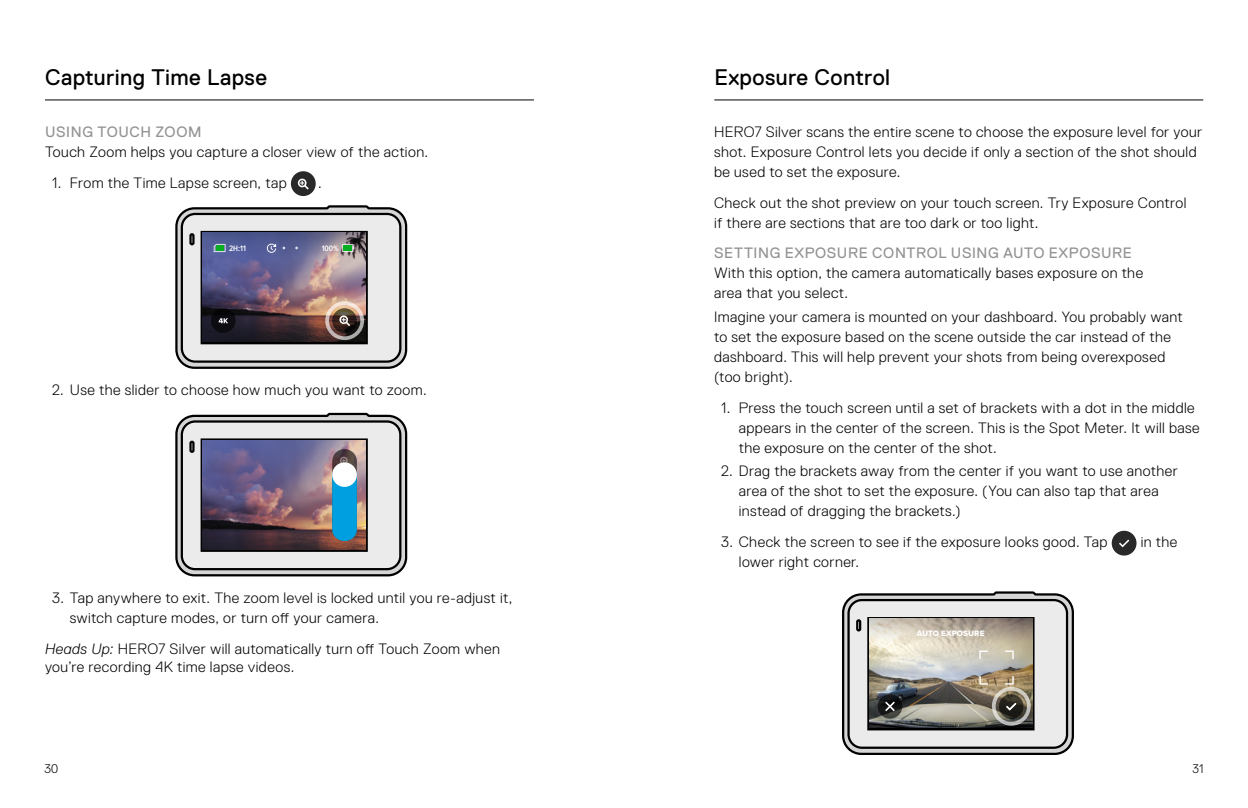
<style>
.page{position:relative;width:1248px;height:808px;background:#fff}
.page>*{position:absolute;margin:0;border:0;box-sizing:border-box;transform-origin:0 0}
.t1{font:22.5px "Replica Pro";letter-spacing:.02em;color:#000}
.t2{font:300 15px/20px "Replica Pro";letter-spacing:.03em;color:#000}
.t3{font:15px "Replica Pro";letter-spacing:.04em;color:#939393}
.t4{font:300 12.5px "Replica Pro";color:#000}
.t5{font:600 8.25px "Proxima Nova Cond";color:#fff}
.t6{font:8.25px "Proxima Nova Extrabld";color:#fff}
.s1{font-style:italic}
</style>
<div class="page">
<hr style="left:45px;top:99px;width:489px;height:1px;background:#000">
<div style="left:291px;top:171px;width:25px;height:25px;background:#292929;border-radius:50%"></div>
<svg style="left:298px;top:179px;width:11px;height:11px"></svg>
<img style="left:175px;top:205px;width:233px;height:164px">
<div style="left:325px;top:301px;width:39px;height:39px;border:4px solid #fff;border-radius:50%"></div>
<img style="left:175px;top:412px;width:233px;height:165px">
<div style="left:1111px;top:531px;width:25px;height:24px;background:#292929;border-radius:50%"></div>
<svg style="left:1119px;top:539px;width:10px;height:8px"></svg>
<svg style="left:842px;top:591px;width:232px;height:164px;background:#aeaba5"></svg>
<svg style="left:877px;top:694px;width:25px;height:25px"></svg>
<svg style="left:885px;top:701px;width:9px;height:10px"></svg>
<div style="left:991px;top:687px;width:39px;height:39px;border:4px solid #fff;border-radius:50%"></div>
<hr style="left:714px;top:99px;width:489px;height:1px;background:#000">
<h1 class="t1" style="left:45px;top:65px;width:223px">Capturing Time Lapse</h1>
<p class="t3" style="left:45px;top:124px;width:158px">USING TOUCH ZOOM</p>
<p class="t2" style="left:45px;top:142px;width:384px">Touch Zoom helps you capture a closer view of the action.</p>
<p class="t2" style="left:52px;top:173px;width:236px">1. From the Time Lapse screen, tap</p>
<p class="t2" style="left:318px;top:173px;width:5px">.</p>
<p class="t5" style="left:229px;top:243px;width:41px">2H:11 100%</p>
<p class="t5" style="left:322px;top:243px;width:18px">100%</p>
<p class="t2" style="left:52px;top:380px;width:376px">2. Use the slider to choose how much you want to zoom.</p>
<p class="t2" style="left:70px;top:588px;width:444px;text-indent:-18px">3. Tap anywhere to exit. The zoom level is locked until you re-adjust it, switch capture modes, or turn off your camera.</p>
<p class="t2" style="left:45px;top:639px;width:456px;line-height:18.8px"><span class="s1">Heads Up:</span> HERO7 Silver will automatically turn off Touch Zoom when you’re recording 4K time lapse videos.</p>
<h1 class="t1" style="left:714px;top:65px;width:177px">Exposure Control</h1>
<p class="t2" style="left:714px;top:122px;width:490px">HERO7 Silver scans the entire scene to choose the exposure level for your shot. Exposure Control lets you decide if only a section of the shot should be used to set the exposure.</p>
<p class="t2" style="left:714px;top:193px;width:474px">Check out the shot preview on your touch screen. Try Exposure Control if there are sections that are too dark or too light.</p>
<p class="t3" style="left:714px;top:245px;width:419px">SETTING EXPOSURE CONTROL USING AUTO EXPOSURE</p>
<p class="t2" style="left:714px;top:263px;width:430px">With this option, the camera automatically bases exposure on the area that you select.</p>
<p class="t2" style="left:714px;top:307px;width:470px">Imagine your camera is mounted on your dashboard. You probably want to set the exposure based on the scene outside the car instead of the dashboard. This will help prevent your shots from being overexposed (too bright).</p>
<p class="t2" style="left:738px;top:397px;width:462px;text-indent:-18px">1. Press the touch screen until a set of brackets with a dot in the middle appears in the center of the screen. This is the Spot Meter. It will base the exposure on the center of the shot.</p>
<p class="t2" style="left:738px;top:461px;width:440px;text-indent:-18px">2. Drag the brackets away from the center if you want to use another area of the shot to set the exposure. (You can also tap that area instead of dragging the brackets.)</p>
<p class="t2" style="left:721px;top:532px;width:388px">3. Check the screen to see if the exposure looks good. Tap</p>
<p class="t2" style="left:1140px;top:532px;width:38px">in the</p>
<p class="t2" style="left:738px;top:552px;width:122px">lower right corner.</p>
<p class="t6" style="left:916px;top:628px;width:69px">AUTO EXPOSURE</p>
<p class="t4" style="left:44px;top:762px;width:15px">30</p>
<p class="t4" style="left:1192px;top:762px;width:12px">31</p>
</div>
